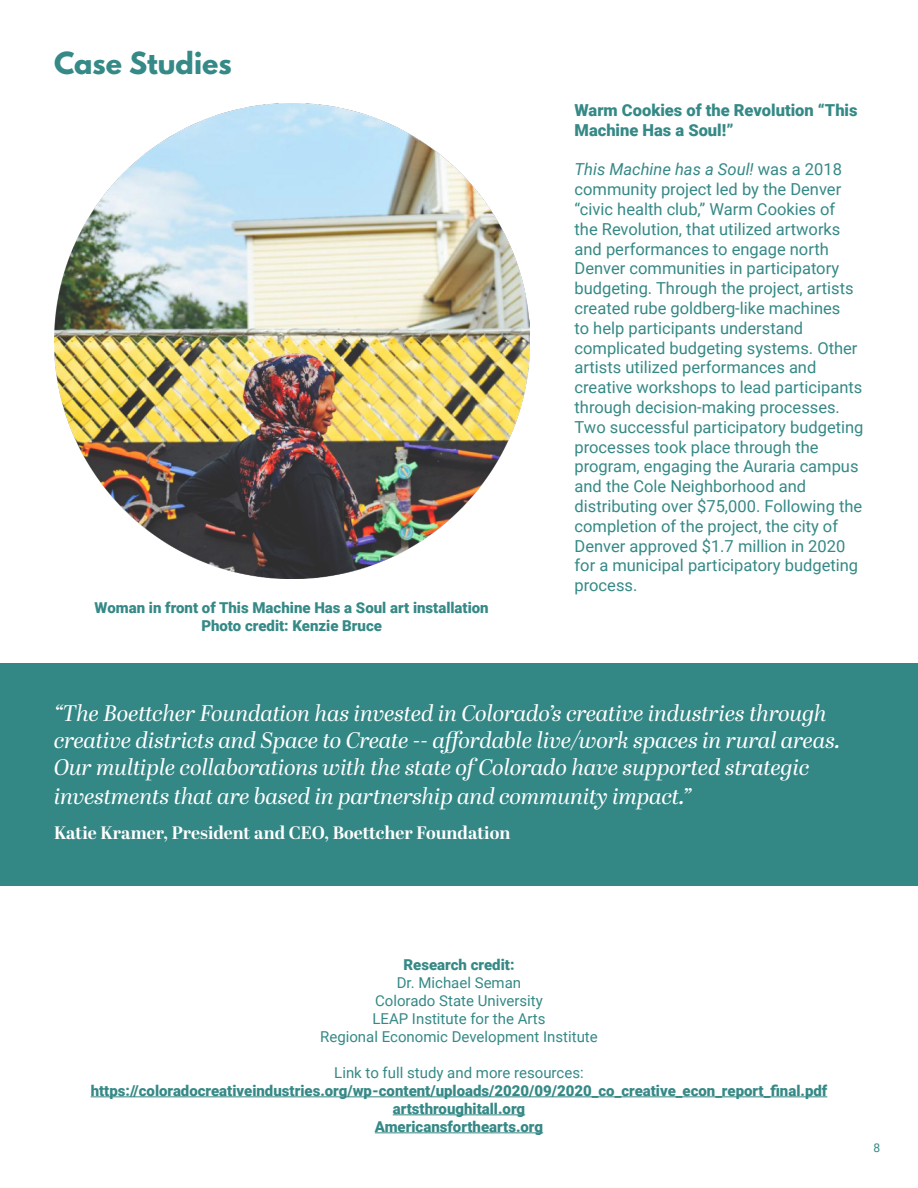
<style>
.page{position:relative;width:918px;height:1188px;background:#fff}
.page>*{position:absolute;margin:0;border:0;box-sizing:border-box;transform-origin:0 0}
.t1{font:700 27px "League Spartan";color:#358986}
.t2{font:italic 22.5px/27.6px "Abril Display";color:#fff}
.t3{font:700 18px "Abril Display";color:#fff}
.t4{font:16.5px/19.8px "Roboto";color:#358986}
.t5{font:900 16.5px/19.8px "Roboto";color:#358986}
.t6{font:900 15px "Roboto";color:#358986}
.t7{font:15px "Roboto";color:#358986}
.t8{font:12px "Roboto";color:#358986}
.s1{font-style:italic}
</style>
<div class="page">
<img style="left:54px;top:104px;width:475px;height:475px">
<div style="left:0;top:663px;width:918px;height:223px;background:#338785"></div>
<hr style="left:91px;top:1096px;width:736px;height:1px;background:#358986">
<hr style="left:393px;top:1114px;width:132px;height:1px;background:#358986">
<hr style="left:375px;top:1132px;width:168px;height:1px;background:#358986">
<p class="t1" style="left:54px;top:42px;width:179px">Case Studies</p>
<p class="t6" style="left:95px;top:597px;width:396px">Woman in front of This Machine Has a Soul art installation</p>
<p class="t6" style="left:201px;top:615px;width:182px">Photo credit: Kenzie Bruce</p>
<p class="t5" style="left:575px;top:100px;width:285px">Warm Cookies of the Revolution “This<br>Machine Has a Soul!”</p>
<p class="t4" style="left:575px;top:159px;width:291px"><span class="s1">This Machine has a Soul!</span> was a 2018 community project led by the Denver “civic health club,” Warm Cookies of<br>the Revolution, that utilized artworks and performances to engage north Denver communities in participatory budgeting. Through the project, artists created rube goldberg-like machines<br>to help participants understand complicated budgeting systems. Other artists utilized performances and creative workshops to lead participants through decision-making processes.<br>Two successful participatory budgeting processes took place through the program, engaging the Auraria campus and the Cole Neighborhood and distributing over $75,000. Following the completion of the project, the city of Denver approved $1.7 million in 2020 for a municipal participatory budgeting process.</p>
<p class="t2" style="left:54px;top:700px;width:788px">“The Boettcher Foundation has invested in Colorado’s creative industries through creative districts and Space to Create -- affordable live/work spaces in rural areas.<br>Our multiple collaborations with the state of Colorado have supported strategic investments that are based in partnership and community impact.”</p>
<p class="t3" style="left:54px;top:820px;width:458px">Katie Kramer, President and CEO, Boettcher Foundation</p>
<p class="t6" style="left:403px;top:954px;width:113px">Research credit:</p>
<p class="t7" style="left:397px;top:972px;width:126px">Dr. Michael Seman</p>
<p class="t7" style="left:375px;top:990px;width:169px">Colorado State University</p>
<p class="t7" style="left:372px;top:1008px;width:175px">LEAP Institute for the Arts</p>
<p class="t7" style="left:320px;top:1026px;width:279px">Regional Economic Development Institute</p>
<p class="t7" style="left:334px;top:1062px;width:251px">Link to full study and more resources:</p>
<p class="t6" style="left:91px;top:1080px;width:738px">https://coloradocreativeindustries.org/wp-content/uploads/2020/09/2020_co_creative_econ_report_final.pdf</p>
<p class="t6" style="left:393px;top:1098px;width:134px">artsthroughitall.org</p>
<p class="t6" style="left:375px;top:1116px;width:170px">Americansforthearts.org</p>
<p class="t8" style="left:873px;top:1140px;width:8px">8</p>
</div>
